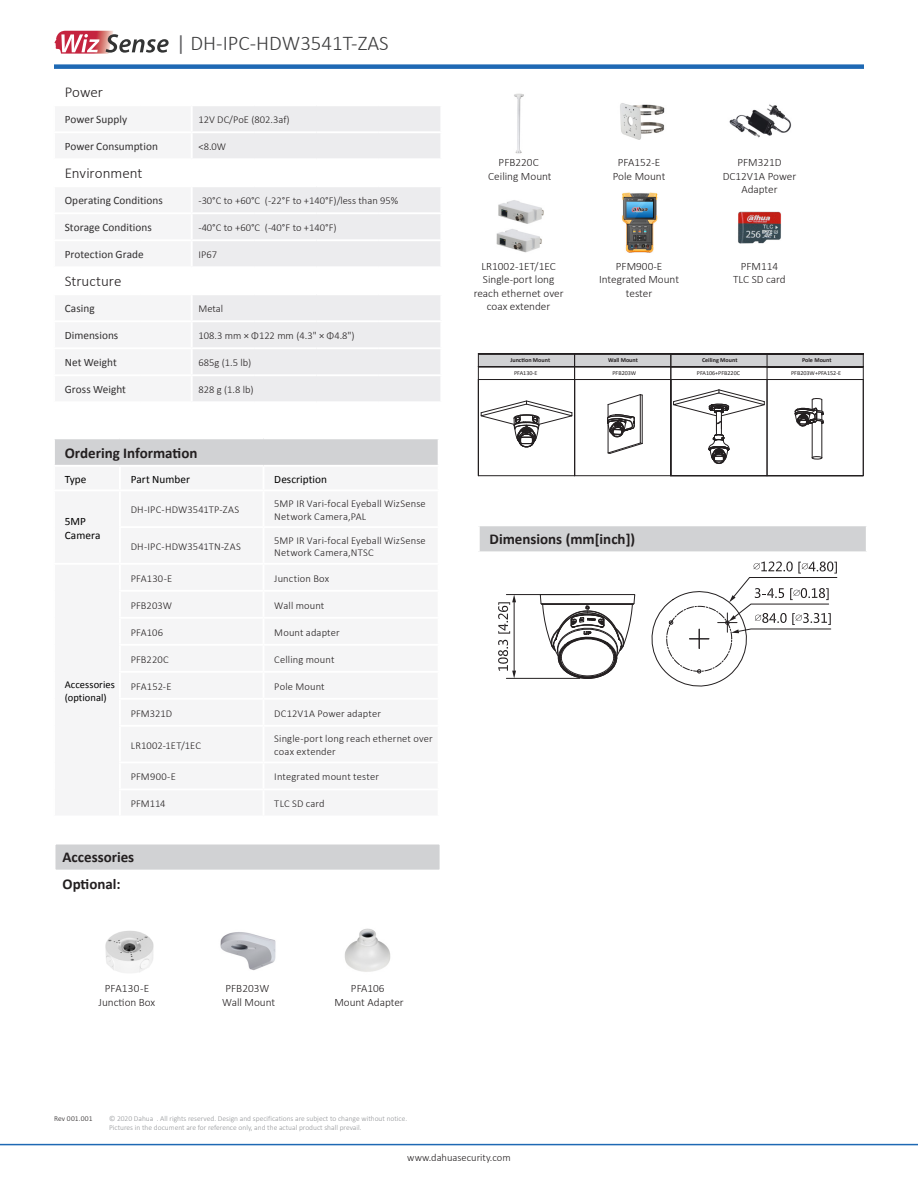
<style>
.page{position:relative;width:918px;height:1188px;background:#fff}
.page>*{position:absolute;margin:0;border:0;box-sizing:border-box;transform-origin:0 0}
.t1{font:300 21px "Calibri";color:#3e3e3f}
.t2{font:700 15px "Calibri";color:#231f20}
.表格大类{font:300 15px "Calibri";color:#231f20}
.t3{font:300 11.25px/13.5px "Calibri";color:#231f20;text-align:center}
.表格分类{font:11.25px "Calibri";letter-spacing:.005em;color:#312f30}
.表格内标题{font:11.25px/13.5px "Calibri";letter-spacing:.005em;color:#000}
.表格正文{font:300 10.5px/12.6px "Calibri";letter-spacing:.01em;color:#231f20}
.表格内标题-2{font:10.5px/12.6px "Calibri";letter-spacing:.005em;color:#000}
.t4{font:300 7.5px "Calibri";color:#939598}
.t5{font:300 7.5px "Calibri";letter-spacing:.015em;color:#231f20}
.t6{font:700 6px/12.9px "Calibri";color:#231f20}
.t7{font:6px "Calibri";color:#231f20}
.s1{font-weight:400;color:#636366}
.s2{font-weight:400}
</style>
<div class="page">
<div style="left:54px;top:64px;width:810px;height:5px;background:#1e69b4"></div>
<div style="left:193px;top:106px;width:247px;height:52px;background:#ececee"></div>
<div style="left:193px;top:187px;width:247px;height:79px;background:#ececee"></div>
<div style="left:193px;top:295px;width:247px;height:106px;background:#ececee"></div>
<hr style="left:192px;top:131px;width:62px;height:2px;background:#fff">
<hr style="left:254px;top:131px;width:63px;height:2px;background:#fff">
<hr style="left:317px;top:131px;width:62px;height:2px;background:#fff">
<hr style="left:379px;top:131px;width:63px;height:2px;background:#fff">
<hr style="left:192px;top:212px;width:62px;height:2px;background:#fff">
<hr style="left:254px;top:212px;width:63px;height:2px;background:#fff">
<hr style="left:317px;top:212px;width:62px;height:2px;background:#fff">
<hr style="left:379px;top:212px;width:63px;height:2px;background:#fff">
<hr style="left:192px;top:239px;width:62px;height:2px;background:#fff">
<hr style="left:254px;top:239px;width:63px;height:2px;background:#fff">
<hr style="left:317px;top:239px;width:62px;height:2px;background:#fff">
<hr style="left:379px;top:239px;width:63px;height:2px;background:#fff">
<hr style="left:192px;top:320px;width:62px;height:2px;background:#fff">
<hr style="left:254px;top:320px;width:63px;height:2px;background:#fff">
<hr style="left:317px;top:320px;width:62px;height:2px;background:#fff">
<hr style="left:379px;top:320px;width:63px;height:2px;background:#fff">
<hr style="left:192px;top:347px;width:62px;height:2px;background:#fff">
<hr style="left:254px;top:347px;width:63px;height:2px;background:#fff">
<hr style="left:317px;top:347px;width:62px;height:2px;background:#fff">
<hr style="left:379px;top:347px;width:63px;height:2px;background:#fff">
<hr style="left:192px;top:374px;width:62px;height:2px;background:#fff">
<hr style="left:254px;top:374px;width:63px;height:2px;background:#fff">
<hr style="left:317px;top:374px;width:62px;height:2px;background:#fff">
<hr style="left:379px;top:374px;width:63px;height:2px;background:#fff">
<hr style="left:0;top:1144px;width:918px;height:1px;background:#1e69b4">
<div style="left:54px;top:438px;width:385px;height:28px;background:#d1d2d4"></div>
<div style="left:264px;top:466px;width:175px;height:24px;background:#f5f5f6"></div>
<hr style="left:438px;top:467px;width:2px;height:22px;background:#fff">
<hr style="left:264px;top:489px;width:176px;height:2px;background:#fff">
<hr style="left:53px;top:437px;width:67px;height:2px;background:#fff">
<hr style="left:53px;top:439px;width:2px;height:26px;background:#fff">
<hr style="left:120px;top:437px;width:144px;height:2px;background:#fff">
<hr style="left:264px;top:437px;width:176px;height:2px;background:#fff">
<hr style="left:438px;top:439px;width:2px;height:26px;background:#fff">
<hr style="left:53px;top:465px;width:67px;height:2px;background:#fff">
<hr style="left:120px;top:465px;width:144px;height:2px;background:#fff">
<hr style="left:264px;top:465px;width:176px;height:2px;background:#fff">
<div style="left:479px;top:525px;width:388px;height:27px;background:#d1d2d4"></div>
<hr style="left:478px;top:524px;width:390px;height:2px;background:#fff">
<hr style="left:478px;top:526px;width:2px;height:25px;background:#fff">
<hr style="left:866px;top:526px;width:2px;height:25px;background:#fff">
<hr style="left:478px;top:551px;width:390px;height:2px;background:#fff">
<hr style="left:541px;top:594px;width:93px;height:1px;background:#231f20">
<hr style="left:506px;top:594px;width:74px;height:1px;background:#231f20">
<hr style="left:506px;top:678px;width:74px;height:1px;background:#231f20">
<svg style="left:498px;top:595px;width:18px;height:83px"></svg>
<svg style="left:651px;top:561px;width:186px;height:126px"></svg>
<svg style="left:540px;top:595px;width:95px;height:84px"></svg>
<svg style="left:478px;top:354px;width:386px;height:122px"></svg>
<div style="left:54px;top:843px;width:387px;height:29px;background:#d1d2d4;border:2px solid #fff"></div>
<img style="left:344px;top:928px;width:47px;height:44px">
<img style="left:105px;top:931px;width:49px;height:42px">
<img style="left:220px;top:932px;width:56px;height:39px">
<img style="left:496px;top:229px;width:46px;height:24px">
<img style="left:620px;top:103px;width:45px;height:37px">
<img style="left:514px;top:93px;width:10px;height:61px">
<img style="left:738px;top:211px;width:43px;height:33px">
<img style="left:622px;top:192px;width:36px;height:61px">
<img style="left:498px;top:200px;width:46px;height:24px">
<img style="left:729px;top:104px;width:63px;height:34px">
<svg style="left:55px;top:31px;width:114px;height:23px"></svg>
<p class="t1" style="left:176px;top:30px;width:214px"><span class="s1">|</span> DH-IPC-HDW3541T-ZAS</p>
<p class="表格大类" style="left:65px;top:83px;width:40px">Power</p>
<p class="表格分类" style="left:65px;top:112px;width:64px">Power Supply</p>
<p class="表格正文" style="left:198px;top:113px;width:93px">12V DC/PoE (802.3af)</p>
<p class="表格分类" style="left:65px;top:139px;width:95px">Power Consumption</p>
<p class="表格正文" style="left:198px;top:140px;width:29px">&lt;8.0W</p>
<p class="表格大类" style="left:65px;top:164px;width:79px">Environment</p>
<p class="表格分类" style="left:65px;top:193px;width:99px">Operating Conditions</p>
<p class="表格正文" style="left:198px;top:194px;width:201px">-30°C to +60°C (-22°F to +140°F)/less than 95%</p>
<p class="表格分类" style="left:65px;top:220px;width:88px">Storage Conditions</p>
<p class="表格正文" style="left:198px;top:221px;width:140px">-40°C to +60°C (-40°F to +140°F)</p>
<p class="表格分类" style="left:65px;top:247px;width:80px">Protection Grade</p>
<p class="表格正文" style="left:198px;top:248px;width:20px">IP67</p>
<p class="表格大类" style="left:65px;top:272px;width:58px">Structure</p>
<p class="表格分类" style="left:65px;top:301px;width:31px">Casing</p>
<p class="表格正文" style="left:198px;top:302px;width:26px">Metal</p>
<p class="表格分类" style="left:65px;top:328px;width:55px">Dimensions</p>
<p class="表格正文" style="left:198px;top:329px;width:158px">108.3 mm × Φ122 mm (4.3" × Φ4.8")</p>
<p class="表格分类" style="left:65px;top:355px;width:54px">Net Weight</p>
<p class="表格正文" style="left:198px;top:356px;width:54px">685g (1.5 lb)</p>
<p class="表格分类" style="left:65px;top:382px;width:63px">Gross Weight</p>
<p class="表格正文" style="left:198px;top:383px;width:57px">828 g (1.8 lb)</p>
<p class="t2" style="left:65px;top:444px;width:134px">Ordering Information</p>
<p class="表格内标题" style="left:65px;top:472px;width:23px">Type</p>
<p class="表格内标题" style="left:131px;top:472px;width:61px">Part Number</p>
<p class="表格内标题" style="left:274px;top:472px;width:54px">Description</p>
<p class="表格内标题" style="left:65px;top:515px;width:37px">5MP<br>Camera</p>
<p class="表格正文" style="left:131px;top:503px;width:110px">DH-IPC-HDW3541TP-ZAS</p>
<p class="表格正文" style="left:274px;top:497px;width:153px">5MP IR Vari-focal Eyeball WizSense<br>Network Camera,PAL</p>
<p class="表格正文" style="left:131px;top:540px;width:112px">DH-IPC-HDW3541TN-ZAS</p>
<p class="表格正文" style="left:274px;top:534px;width:153px">5MP IR Vari-focal Eyeball WizSense<br>Network Camera,NTSC</p>
<p class="表格内标题-2" style="left:65px;top:679px;width:52px">Accessories (optional)</p>
<p class="表格正文" style="left:131px;top:572px;width:43px">PFA130-E</p>
<p class="表格正文" style="left:274px;top:572px;width:56px">Junction Box</p>
<p class="表格正文" style="left:131px;top:599px;width:43px">PFB203W</p>
<p class="表格正文" style="left:274px;top:599px;width:52px">Wall mount</p>
<p class="表格正文" style="left:131px;top:626px;width:34px">PFA106</p>
<p class="表格正文" style="left:274px;top:626px;width:67px">Mount adapter</p>
<p class="表格正文" style="left:131px;top:653px;width:40px">PFB220C</p>
<p class="表格正文" style="left:274px;top:653px;width:62px">Celling mount</p>
<p class="表格正文" style="left:131px;top:680px;width:42px">PFA152-E</p>
<p class="表格正文" style="left:274px;top:680px;width:52px">Pole Mount</p>
<p class="表格正文" style="left:131px;top:707px;width:43px">PFM321D</p>
<p class="表格正文" style="left:274px;top:707px;width:108px">DC12V1A Power adapter</p>
<p class="表格正文" style="left:131px;top:739px;width:72px">LR1002-1ET/1EC</p>
<p class="表格正文" style="left:274px;top:732px;width:160px">Single-port long reach ethernet over coax extender</p>
<p class="表格正文" style="left:131px;top:771px;width:47px">PFM900-E</p>
<p class="表格正文" style="left:274px;top:771px;width:106px">Integrated mount tester</p>
<p class="表格正文" style="left:131px;top:798px;width:36px">PFM114</p>
<p class="表格正文" style="left:274px;top:798px;width:52px">TLC SD card</p>
<p class="t2" style="left:63px;top:847px;width:73px">Accessories</p>
<p class="t2" style="left:63px;top:875px;width:60px">Optional:</p>
<p class="t3" style="left:105px;top:982px;width:46px">PFA130-E</p>
<p class="t3" style="left:99px;top:995px;width:58px">Junction Box</p>
<p class="t3" style="left:225px;top:982px;width:45px">PFB203W</p>
<p class="t3" style="left:222px;top:995px;width:54px">Wall Mount</p>
<p class="t3" style="left:351px;top:982px;width:35px">PFA106</p>
<p class="t3" style="left:334px;top:995px;width:71px">Mount Adapter</p>
<p class="t3" style="left:499px;top:156px;width:42px">PFB220C</p>
<p class="t3" style="left:488px;top:169px;width:65px">Ceiling Mount</p>
<p class="t3" style="left:618px;top:156px;width:44px">PFA152-E</p>
<p class="t3" style="left:613px;top:169px;width:54px">Pole Mount</p>
<p class="t3" style="left:737px;top:156px;width:46px">PFM321D</p>
<p class="t3" style="left:723px;top:169px;width:75px">DC12V1A Power<br>Adapter</p>
<p class="t3" style="left:482px;top:259px;width:76px">LR1002-1ET/1EC</p>
<p class="t3" style="left:474px;top:273px;width:91px">Single-port long reach ethernet over coax extender</p>
<p class="t3" style="left:616px;top:259px;width:48px">PFM900-E</p>
<p class="t3" style="left:599px;top:273px;width:81px">Integrated Mount tester</p>
<p class="t3" style="left:741px;top:259px;width:39px">PFM114</p>
<p class="t3" style="left:733px;top:273px;width:54px">TLC SD card</p>
<p class="t6" style="left:514px;top:354px;width:37px;text-indent:-4px">Junction Mount<br><span class="s2">PFA130-E</span></p>
<p class="t6" style="left:608px;top:354px;width:31px">Wall Mount</p>
<p class="t6" style="left:702px;top:354px;width:37px">Ceiling Mount</p>
<p class="t6" style="left:802px;top:354px;width:31px">Pole Mount</p>
<p class="t7" style="left:612px;top:369px;width:25px">PFB203W</p>
<p class="t7" style="left:697px;top:369px;width:45px">PFA106+PFB220C</p>
<p class="t7" style="left:791px;top:369px;width:52px">PFB203W+PFA152-E</p>
<p class="t2" style="left:490px;top:530px;width:147px">Dimensions (mm[inch])</p>
<p class="t5" style="left:54px;top:1113px;width:40px">Rev 001.001</p>
<p class="t4" style="left:109px;top:1113px;width:300px">© 2020 Dahua . All rights reserved. Design and specifications are subject to change without notice.</p>
<p class="t4" style="left:109px;top:1122px;width:254px">Pictures in the document are for reference only, and the actual product shall prevail.</p>
<p class="表格正文" style="left:407px;top:1151px;width:105px">www.dahuasecurity.com</p>
</div>
